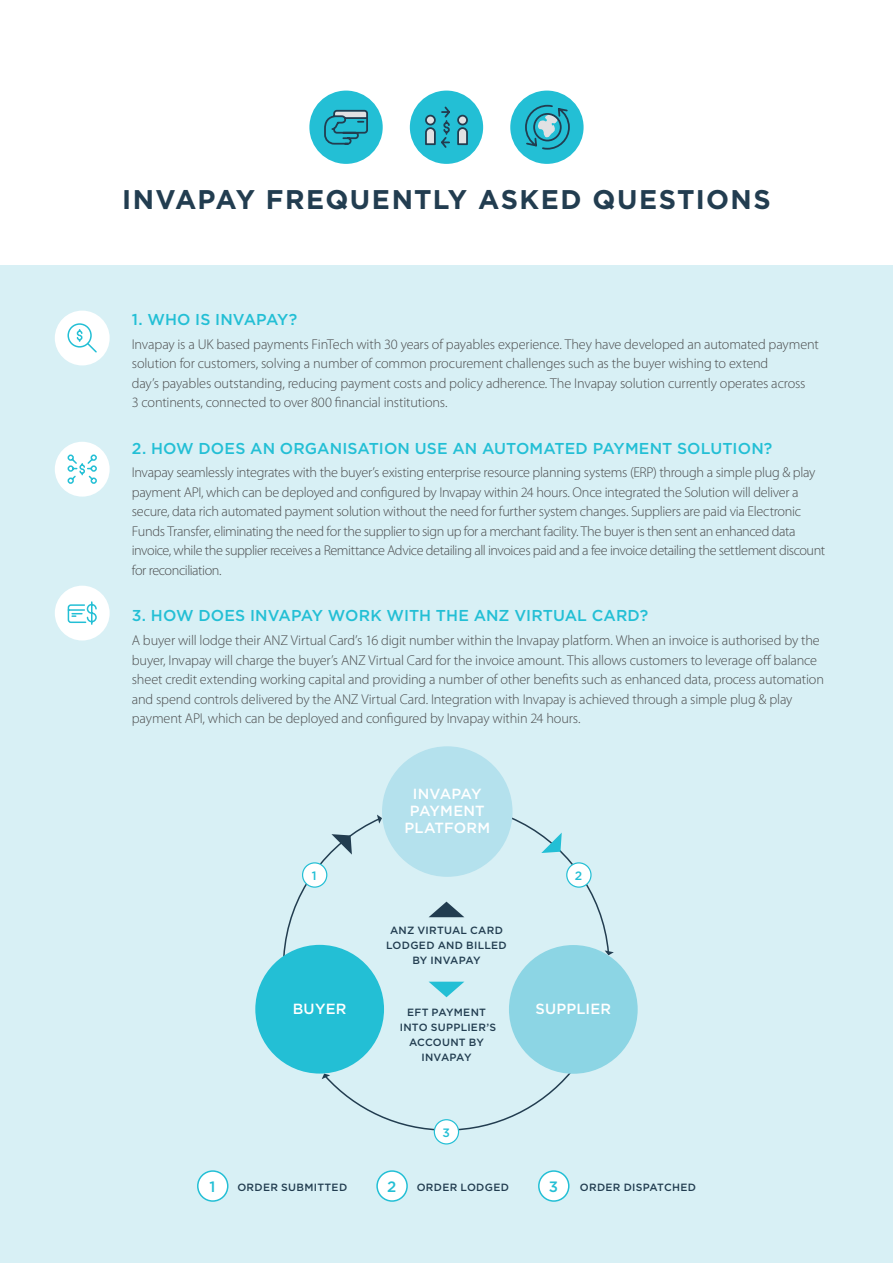
<style>
.page{position:relative;width:893px;height:1263px;background:#fff}
.page>*{position:absolute;margin:0;border:0;box-sizing:border-box;transform-origin:0 0}
.t1{font:700 27px "Gotham HTF";letter-spacing:.05em;color:#223d50}
.t2{font:500 15.75px "Gotham HTF";letter-spacing:.005em;color:#23bfd5}
.t3{font:500 15px "Gotham";color:#23bfd5}
.t4{font:500 14.7px/17.2px "Gotham";letter-spacing:.01em;color:#fff;text-align:center}
.t5{font:300 14.25px/19.5px "Myriad Pro";letter-spacing:-.015em;color:#4b4c4d}
.t6{font:500 12.15px "Gotham";color:#23bfd5}
.t7{font:500 10.5px/15px "Gotham";letter-spacing:.025em;color:#223d50;text-align:center}
</style>
<div class="page">
<div style="left:0;top:266px;width:893px;height:997px;background:#d8f0f5"></div>
<div style="left:55px;top:311px;width:55px;height:54px;background:#fff;border-radius:50%"></div>
<div style="left:198px;top:1171px;width:30px;height:30px;background:#fff;border-radius:50%"></div>
<div style="left:197px;top:1170px;width:31px;height:32px;border:2px solid #23bfd5;border-radius:50%"></div>
<div style="left:539px;top:1171px;width:30px;height:30px;background:#fff;border-radius:50%"></div>
<div style="left:538px;top:1170px;width:31px;height:32px;border:2px solid #23bfd5;border-radius:50%"></div>
<div style="left:377px;top:1171px;width:30px;height:30px;background:#fff;border-radius:50%"></div>
<div style="left:376px;top:1170px;width:32px;height:32px;border:2px solid #23bfd5;border-radius:50%"></div>
<div style="left:55px;top:442px;width:55px;height:55px;background:#fff;border-radius:50%"></div>
<svg style="left:67px;top:454px;width:30px;height:30px"></svg>
<svg style="left:429px;top:982px;width:35px;height:15px"></svg>
<svg style="left:429px;top:902px;width:35px;height:15px"></svg>
<div style="left:67px;top:323px;width:25px;height:25px;border:2px solid #23bfd5;border-radius:50%"></div>
<svg style="left:76px;top:328px;width:21px;height:25px"></svg>
<div style="left:55px;top:586px;width:55px;height:54px;background:#fff;border-radius:50%"></div>
<svg style="left:67px;top:601px;width:30px;height:24px"></svg>
<div style="left:510px;top:91px;width:74px;height:73px;background:#23bfd5;border-radius:50%"></div>
<svg style="left:525px;top:104px;width:45px;height:46px"></svg>
<div style="left:309px;top:91px;width:74px;height:73px;background:#23bfd5;border-radius:50%"></div>
<svg style="left:324px;top:109px;width:44px;height:36px"></svg>
<div style="left:410px;top:91px;width:73px;height:73px;background:#23bfd5;border-radius:50%"></div>
<svg style="left:425px;top:106px;width:43px;height:42px"></svg>
<svg style="left:322px;top:1070px;width:248px;height:61px"></svg>
<svg style="left:282px;top:814px;width:101px;height:144px"></svg>
<svg style="left:509px;top:816px;width:105px;height:139px"></svg>
<div style="left:567px;top:863px;width:24px;height:24px;background:#fff;border-radius:50%"></div>
<div style="left:566px;top:862px;width:26px;height:26px;border:1px solid #23bfd5;border-radius:50%"></div>
<div style="left:434px;top:1120px;width:25px;height:24px;background:#fff;border-radius:50%"></div>
<div style="left:434px;top:1119px;width:25px;height:25px;border:1px solid #23bfd5;border-radius:50%"></div>
<div style="left:303px;top:863px;width:24px;height:24px;background:#fff;border-radius:50%"></div>
<div style="left:302px;top:862px;width:25px;height:26px;border:1px solid #23bfd5;border-radius:50%"></div>
<div style="left:509px;top:945px;width:129px;height:129px;background:#8cd5e4;border-radius:50%"></div>
<div style="left:255px;top:945px;width:129px;height:128px;background:#23bfd5;border-radius:50%"></div>
<div style="left:382px;top:746px;width:130px;height:131px;background:#b4e1ed;border-radius:50%"></div>
<h1 class="t1" style="left:122px;top:184px;width:650px">INVAPAY FREQUENTLY ASKED QUESTIONS</h1>
<p class="t2" style="left:132px;top:310px;width:167px">1. WHO IS INVAPAY?</p>
<p class="t5" style="left:132px;top:334px;width:688px">Invapay is a UK based payments FinTech with 30 years of payables experience. They have developed an automated payment solution for customers, solving a number of common procurement challenges such as the buyer wishing to extend<br>day’s payables outstanding, reducing payment costs and policy adherence. The Invapay solution currently operates across<br>3 continents, connected to over 800 financial institutions.</p>
<p class="t2" style="left:132px;top:439px;width:642px">2. HOW DOES AN ORGANISATION USE AN AUTOMATED PAYMENT SOLUTION?</p>
<p class="t5" style="left:132px;top:463px;width:695px">Invapay seamlessly integrates with the buyer’s existing enterprise resource planning systems (ERP) through a simple plug &amp; play payment API, which can be deployed and configured by Invapay within 24 hours. Once integrated the Solution will deliver a secure, data rich automated payment solution without the need for further system changes. Suppliers are paid via Electronic Funds Transfer, eliminating the need for the supplier to sign up for a merchant facility. The buyer is then sent an enhanced data invoice, while the supplier receives a Remittance Advice detailing all invoices paid and a fee invoice detailing the settlement discount for reconciliation.</p>
<p class="t2" style="left:132px;top:607px;width:518px">3. HOW DOES INVAPAY WORK WITH THE ANZ VIRTUAL CARD?</p>
<p class="t5" style="left:132px;top:630px;width:694px">A buyer will lodge their ANZ Virtual Card’s 16 digit number within the Invapay platform. When an invoice is authorised by the buyer, Invapay will charge the buyer’s ANZ Virtual Card for the invoice amount. This allows customers to leverage off balance sheet credit extending working capital and providing a number of other benefits such as enhanced data, process automation and spend controls delivered by the ANZ Virtual Card. Integration with Invapay is achieved through a simple plug &amp; play payment API, which can be deployed and configured by Invapay within 24 hours.</p>
<p class="t6" style="left:312px;top:869px;width:6px">1</p>
<p class="t4" style="left:404px;top:784px;width:87px">INVAPAY<br>PAYMENT<br>PLATFORM</p>
<p class="t7" style="left:386px;top:923px;width:122px">ANZ VIRTUAL CARD<br>LODGED AND BILLED<br>BY INVAPAY</p>
<p class="t6" style="left:575px;top:869px;width:9px">2</p>
<p class="t4" style="left:293px;top:1000px;width:55px">BUYER</p>
<p class="t4" style="left:535px;top:1000px;width:77px">SUPPLIER</p>
<p class="t7" style="left:400px;top:1004px;width:98px">EFT PAYMENT<br>INTO SUPPLIER’S<br>ACCOUNT BY<br>INVAPAY</p>
<p class="t6" style="left:442px;top:1126px;width:9px">3</p>
<p class="t3" style="left:209px;top:1178px;width:7px">1</p>
<p class="t7" style="left:237px;top:1179px;width:111px">ORDER SUBMITTED</p>
<p class="t3" style="left:387px;top:1178px;width:11px">2</p>
<p class="t7" style="left:417px;top:1179px;width:94px">ORDER LODGED</p>
<p class="t3" style="left:549px;top:1178px;width:11px">3</p>
<p class="t7" style="left:580px;top:1179px;width:118px">ORDER DISPATCHED</p>
</div>
